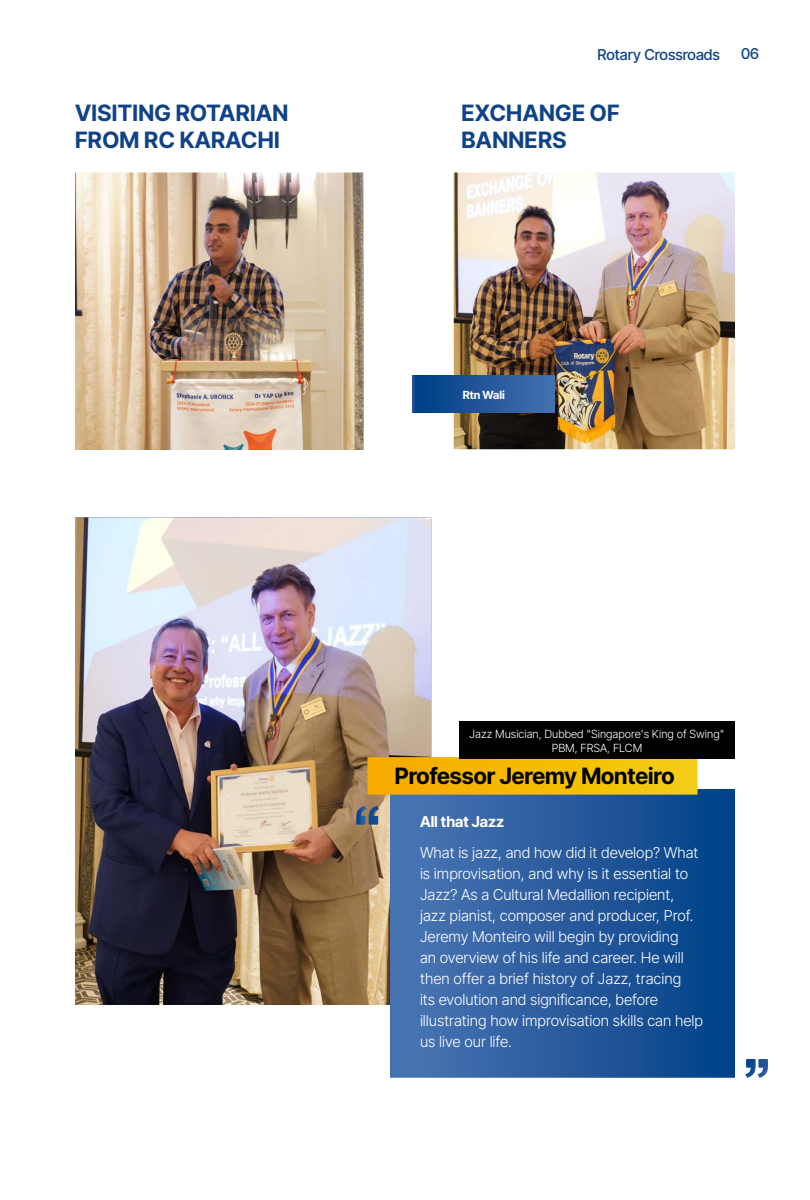
<style>
.page{position:relative;width:810px;height:1200px;background:#fff}
.page>*{position:absolute;margin:0;border:0;box-sizing:border-box;transform-origin:0 0}
.t1{font:700 22.5px/27px "Inter Tight";letter-spacing:.015em;color:#0f4287}
.t2{font:700 22.5px "Inter Tight";color:#000}
.t3{font:300 15px/21px "Inter Tight";color:#fff}
.t4{font:500 15px "Inter Tight";color:#0f4287}
.t5{font:700 15px "Inter Tight";color:#fff}
.t6{font:300 11.25px/13.5px "Inter Tight";color:#fff;text-align:center}
.t7{font:700 11.25px "Inter Tight";color:#fff}
</style>
<div class="page">
<img style="left:75px;top:172px;width:289px;height:278px">
<img style="left:454px;top:172px;width:281px;height:277px">
<div style="left:412px;top:375px;width:143px;height:37px;background:linear-gradient(to right,#003e85,#4670ae)"></div>
<img style="left:75px;top:517px;width:356px;height:488px">
<svg style="left:390px;top:789px;width:345px;height:289px;background:#275b9d"></svg>
<svg style="left:356px;top:806px;width:23px;height:19px"></svg>
<svg style="left:745px;top:1059px;width:23px;height:19px"></svg>
<svg style="left:368px;top:757px;width:330px;height:38px;background:#f2ba06"></svg>
<div style="left:459px;top:722px;width:276px;height:37px;background:#000"></div>
<p class="t4" style="left:598px;top:44px;width:124px">Rotary Crossroads</p>
<p class="t4" style="left:741px;top:43px;width:19px">06</p>
<h1 class="t1" style="left:75px;top:99px;width:215px">VISITING ROTARIAN<br>FROM RC KARACHI</h1>
<h1 class="t1" style="left:461px;top:99px;width:160px">EXCHANGE OF<br>BANNERS</h1>
<p class="t7" style="left:463px;top:386px;width:44px">Rtn Wali</p>
<p class="t6" style="left:470px;top:727px;width:256px">Jazz Musician, Dubbed "Singapore's King of Swing"<br>PBM, FRSA, FLCM</p>
<h1 class="t2" style="left:395px;top:759px;width:281px">Professor Jeremy Monteiro</h1>
<p class="t5" style="left:420px;top:810px;width:86px">All that Jazz</p>
<p class="t3" style="left:420px;top:842px;width:285px">What is jazz, and how did it develop? What is improvisation, and why is it essential to Jazz? As a Cultural Medallion recipient, jazz pianist, composer and producer, Prof.<br>Jeremy Monteiro will begin by providing<br>an overview of his life and career. He will then offer a brief history of Jazz, tracing<br>its evolution and significance, before illustrating how improvisation skills can help us live our life.</p>
</div>
